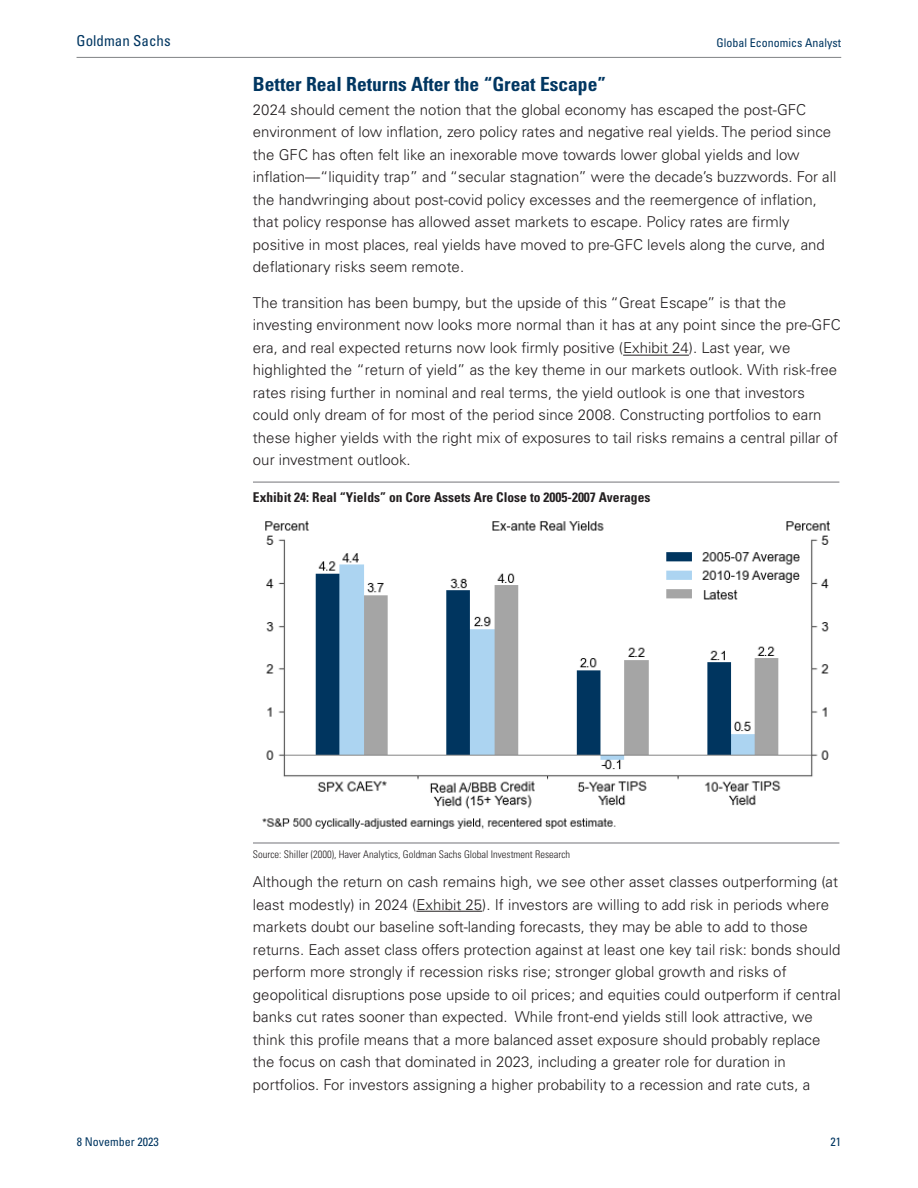
<style>
.page{position:relative;width:918px;height:1188px;background:#fff}
.page>*{position:absolute;margin:0;border:0;box-sizing:border-box;transform-origin:0 0}
.t1{font:700 condensed 19.5px "Univers LT Std";color:#003661}
.t2{font:300 15px/22.5px "Univers LT Std";color:#231f20}
.t3{font:condensed 15px "Univers LT Std";color:#003661}
.t4{font:700 condensed 13.5px "Univers LT Std";color:#231f20}
.t5{font:condensed 12px "Univers LT Std";color:#003661}
.t6{font:300 condensed 10.5px "Univers LT Std";color:#231f20}
</style>
<div class="page">
<hr style="left:416px;top:911px;width:66px;height:1px;background:#231f20">
<hr style="left:253px;top:482px;width:586px;height:1px;background:#737378">
<img style="left:262px;top:520px;width:568px;height:309px">
<hr style="left:253px;top:843px;width:586px;height:1px;background:#737378">
<hr style="left:77px;top:57px;width:764px;height:1px;background:#808285">
<hr style="left:623px;top:355px;width:66px;height:1px;background:#231f20">
<p class="t3" style="left:77px;top:35px;width:96px">Goldman Sachs</p>
<p class="t5" style="left:717px;top:38px;width:126px">Global Economics Analyst</p>
<p class="t1" style="left:253px;top:77px;width:355px">Better Real Returns After the “Great Escape”</p>
<p class="t2" style="left:253px;top:100px;width:585px">2024 should cement the notion that the global economy has escaped the post-GFC environment of low inflation, zero policy rates and negative real yields. The period since the GFC has often felt like an inexorable move towards lower global yields and low inflation—“liquidity trap” and “secular stagnation” were the decade’s buzzwords. For all the handwringing about post-covid policy excesses and the reemergence of inflation, that policy response has allowed asset markets to escape. Policy rates are firmly positive in most places, real yields have moved to pre-GFC levels along the curve, and deflationary risks seem remote.</p>
<p class="t2" style="left:253px;top:292px;width:589px">The transition has been bumpy, but the upside of this “Great Escape” is that the investing environment now looks more normal than it has at any point since the pre-GFC era, and real expected returns now look firmly positive (Exhibit 24). Last year, we highlighted the “return of yield” as the key theme in our markets outlook. With risk-free rates rising further in nominal and real terms, the yield outlook is one that investors could only dream of for most of the period since 2008. Constructing portfolios to earn these higher yields with the right mix of exposures to tail risks remains a central pillar of our investment outlook.</p>
<p class="t4" style="left:253px;top:492px;width:399px">Exhibit 24: Real “Yields” on Core Assets Are Close to 2005-2007 Averages</p>
<p class="t6" style="left:253px;top:851px;width:319px">Source: Shiller (2000), Haver Analytics, Goldman Sachs Global Investment Research</p>
<p class="t2" style="left:253px;top:872px;width:589px">Although the return on cash remains high, we see other asset classes outperforming (at least modestly) in 2024 (Exhibit 25). If investors are willing to add risk in periods where markets doubt our baseline soft-landing forecasts, they may be able to add to those returns. Each asset class offers protection against at least one key tail risk: bonds should perform more strongly if recession risks rise; stronger global growth and risks of geopolitical disruptions pose upside to oil prices; and equities could outperform if central banks cut rates sooner than expected. While front-end yields still look attractive, we think this profile means that a more balanced asset exposure should probably replace the focus on cash that dominated in 2023, including a greater role for duration in portfolios. For investors assigning a higher probability to a recession and rate cuts, a</p>
<p class="t5" style="left:77px;top:1137px;width:83px">8 November 2023</p>
<p class="t5" style="left:831px;top:1137px;width:12px">21</p>
</div>
